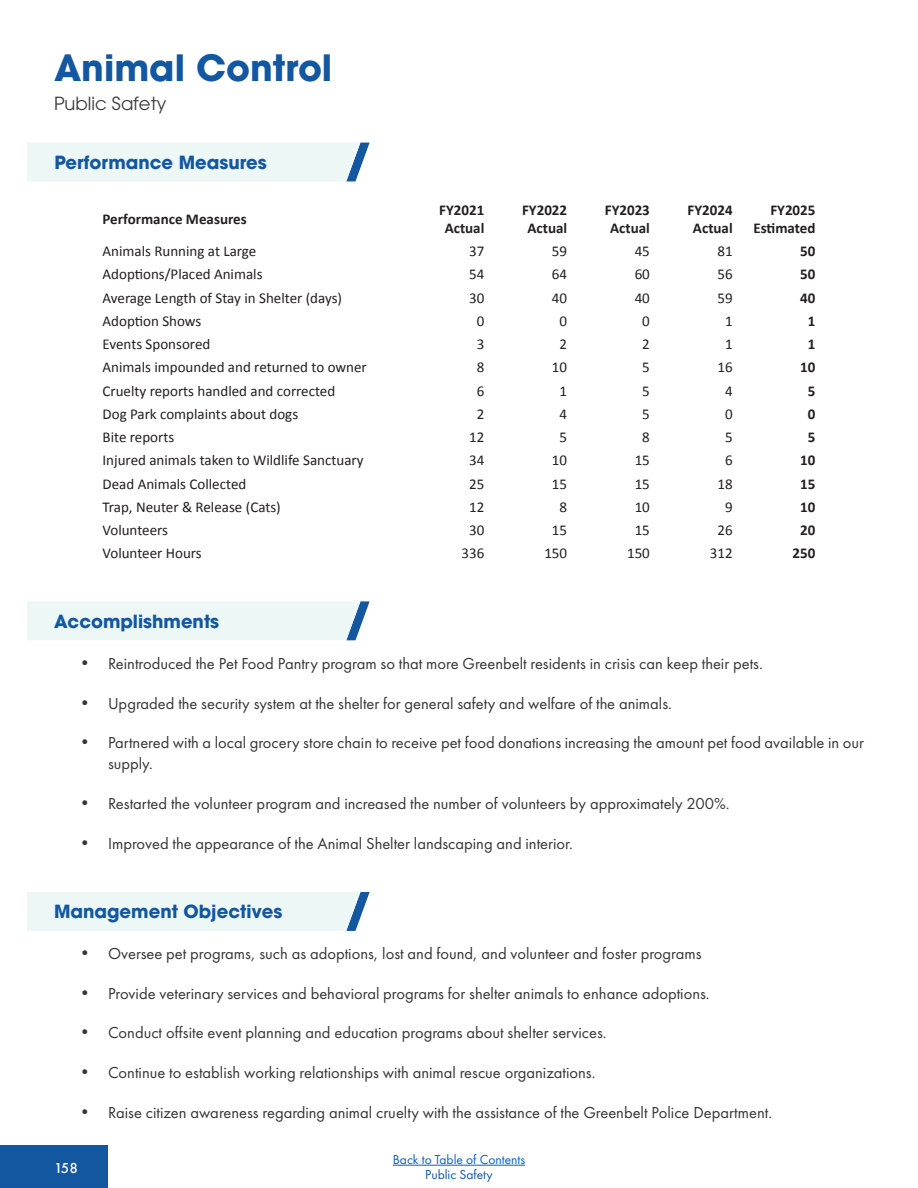
<style>
.page{position:relative;width:918px;height:1188px;background:#fff}
.page>*{position:absolute;margin:0;border:0;box-sizing:border-box;transform-origin:0 0}
.t1{font:700 36px "ITC Avant Garde Pro";color:#1357a0}
.t2{font:700 18px "ITC Avant Garde Pro";color:#1357a0}
.H1-Subtitle{font:18px "ITC Avant Garde Pro";color:#383839}
.t3{font:16.5px/21px "Futura PT";color:#363536}
.TableBody{font:15px "Calibri";color:#231f20}
.TableBody-2{font:700 15px/18px "Calibri";color:#231f20;text-align:center}
.ColumnHighlight{font:700 15px/18px "Calibri";color:#231f20;text-align:right}
.t4{font:500 15px "Futura PT";color:#fff}
.t5{font:13.5px "Futura PT";color:#0563c1}
.t6{font:13.5px "Futura PT";color:#1357a0}
</style>
<div class="page">
<div style="left:27px;top:143px;width:343px;height:38px;background:#ecf7f6"></div>
<div style="left:27px;top:601px;width:343px;height:39px;background:#ecf7f6"></div>
<div style="left:27px;top:892px;width:343px;height:39px;background:#ecf7f6"></div>
<div style="left:0;top:1146px;width:108px;height:42px;background:#1357a0"></div>
<hr style="left:393px;top:1165px;width:132px;height:1px;background:#0563c1">
<h1 class="t1" style="left:54px;top:43px;width:280px">Animal Control</h1>
<p class="H1-Subtitle" style="left:54px;top:92px;width:114px">Public Safety</p>
<h3 class="t2" style="left:54px;top:150px;width:214px">Performance Measures</h3>
<p class="TableBody-2" style="left:103px;top:209px;width:146px">Performance Measures</p>
<p class="TableBody-2" style="left:439px;top:200px;width:47px">FY2021<br>Actual</p>
<p class="TableBody-2" style="left:522px;top:200px;width:47px">FY2022<br>Actual</p>
<p class="TableBody-2" style="left:605px;top:200px;width:47px">FY2023<br>Actual</p>
<p class="TableBody-2" style="left:688px;top:200px;width:47px">FY2024<br>Actual</p>
<p class="ColumnHighlight" style="left:753px;top:200px;width:64px">FY2025<br>Estimated</p>
<p class="TableBody" style="left:103px;top:241px;width:155px">Animals Running at Large</p>
<p class="TableBody" style="left:469px;top:241px;width:17px">37</p>
<p class="TableBody" style="left:552px;top:241px;width:17px">59</p>
<p class="TableBody" style="left:635px;top:241px;width:17px">45</p>
<p class="TableBody" style="left:717px;top:241px;width:17px">81</p>
<p class="ColumnHighlight" style="left:800px;top:242px;width:17px">50</p>
<p class="TableBody" style="left:103px;top:264px;width:161px">Adoptions/Placed Animals</p>
<p class="TableBody" style="left:469px;top:264px;width:17px">54</p>
<p class="TableBody" style="left:552px;top:264px;width:17px">64</p>
<p class="TableBody" style="left:635px;top:264px;width:17px">60</p>
<p class="TableBody" style="left:717px;top:264px;width:17px">56</p>
<p class="ColumnHighlight" style="left:800px;top:265px;width:17px">50</p>
<p class="TableBody" style="left:103px;top:287px;width:241px">Average Length of Stay in Shelter (days)</p>
<p class="TableBody" style="left:469px;top:287px;width:17px">30</p>
<p class="TableBody" style="left:552px;top:287px;width:17px">40</p>
<p class="TableBody" style="left:635px;top:287px;width:17px">40</p>
<p class="TableBody" style="left:717px;top:287px;width:17px">59</p>
<p class="ColumnHighlight" style="left:800px;top:288px;width:17px">40</p>
<p class="TableBody" style="left:103px;top:310px;width:100px">Adoption Shows</p>
<p class="TableBody" style="left:477px;top:310px;width:9px">0</p>
<p class="TableBody" style="left:560px;top:310px;width:9px">0</p>
<p class="TableBody" style="left:642px;top:310px;width:9px">0</p>
<p class="TableBody" style="left:725px;top:310px;width:9px">1</p>
<p class="ColumnHighlight" style="left:808px;top:311px;width:9px">1</p>
<p class="TableBody" style="left:103px;top:334px;width:109px">Events Sponsored</p>
<p class="TableBody" style="left:477px;top:334px;width:9px">3</p>
<p class="TableBody" style="left:560px;top:334px;width:9px">2</p>
<p class="TableBody" style="left:642px;top:334px;width:9px">2</p>
<p class="TableBody" style="left:725px;top:334px;width:9px">1</p>
<p class="ColumnHighlight" style="left:808px;top:335px;width:9px">1</p>
<p class="TableBody" style="left:103px;top:357px;width:266px">Animals impounded and returned to owner</p>
<p class="TableBody" style="left:477px;top:357px;width:9px">8</p>
<p class="TableBody" style="left:552px;top:357px;width:17px">10</p>
<p class="TableBody" style="left:642px;top:357px;width:9px">5</p>
<p class="TableBody" style="left:717px;top:357px;width:17px">16</p>
<p class="ColumnHighlight" style="left:800px;top:358px;width:17px">10</p>
<p class="TableBody" style="left:103px;top:380px;width:234px">Cruelty reports handled and corrected</p>
<p class="TableBody" style="left:477px;top:380px;width:9px">6</p>
<p class="TableBody" style="left:560px;top:380px;width:9px">1</p>
<p class="TableBody" style="left:642px;top:380px;width:9px">5</p>
<p class="TableBody" style="left:725px;top:380px;width:9px">4</p>
<p class="ColumnHighlight" style="left:808px;top:381px;width:9px">5</p>
<p class="TableBody" style="left:103px;top:403px;width:197px">Dog Park complaints about dogs</p>
<p class="TableBody" style="left:477px;top:403px;width:9px">2</p>
<p class="TableBody" style="left:560px;top:403px;width:9px">4</p>
<p class="TableBody" style="left:642px;top:403px;width:9px">5</p>
<p class="TableBody" style="left:725px;top:403px;width:9px">0</p>
<p class="ColumnHighlight" style="left:808px;top:404px;width:9px">0</p>
<p class="TableBody" style="left:103px;top:427px;width:73px">Bite reports</p>
<p class="TableBody" style="left:469px;top:427px;width:17px">12</p>
<p class="TableBody" style="left:560px;top:427px;width:9px">5</p>
<p class="TableBody" style="left:642px;top:427px;width:9px">8</p>
<p class="TableBody" style="left:725px;top:427px;width:9px">5</p>
<p class="ColumnHighlight" style="left:808px;top:428px;width:9px">5</p>
<p class="TableBody" style="left:103px;top:450px;width:263px">Injured animals taken to Wildlife Sanctuary</p>
<p class="TableBody" style="left:469px;top:450px;width:17px">34</p>
<p class="TableBody" style="left:552px;top:450px;width:17px">10</p>
<p class="TableBody" style="left:635px;top:450px;width:17px">15</p>
<p class="TableBody" style="left:725px;top:450px;width:9px">6</p>
<p class="ColumnHighlight" style="left:800px;top:451px;width:17px">10</p>
<p class="TableBody" style="left:103px;top:473px;width:145px">Dead Animals Collected</p>
<p class="TableBody" style="left:469px;top:473px;width:17px">25</p>
<p class="TableBody" style="left:552px;top:473px;width:17px">15</p>
<p class="TableBody" style="left:635px;top:473px;width:17px">15</p>
<p class="TableBody" style="left:717px;top:473px;width:17px">18</p>
<p class="ColumnHighlight" style="left:800px;top:474px;width:17px">15</p>
<p class="TableBody" style="left:103px;top:496px;width:180px">Trap, Neuter &amp; Release (Cats)</p>
<p class="TableBody" style="left:469px;top:496px;width:17px">12</p>
<p class="TableBody" style="left:560px;top:496px;width:9px">8</p>
<p class="TableBody" style="left:635px;top:496px;width:17px">10</p>
<p class="TableBody" style="left:725px;top:496px;width:9px">9</p>
<p class="ColumnHighlight" style="left:800px;top:497px;width:17px">10</p>
<p class="TableBody" style="left:103px;top:520px;width:67px">Volunteers</p>
<p class="TableBody" style="left:469px;top:520px;width:17px">30</p>
<p class="TableBody" style="left:552px;top:520px;width:17px">15</p>
<p class="TableBody" style="left:635px;top:520px;width:17px">15</p>
<p class="TableBody" style="left:717px;top:520px;width:17px">26</p>
<p class="ColumnHighlight" style="left:800px;top:521px;width:17px">20</p>
<p class="TableBody" style="left:103px;top:543px;width:101px">Volunteer Hours</p>
<p class="TableBody" style="left:462px;top:543px;width:24px">336</p>
<p class="TableBody" style="left:544px;top:543px;width:24px">150</p>
<p class="TableBody" style="left:627px;top:543px;width:24px">150</p>
<p class="TableBody" style="left:710px;top:543px;width:24px">312</p>
<p class="ColumnHighlight" style="left:793px;top:544px;width:24px">250</p>
<h3 class="t2" style="left:54px;top:609px;width:167px">Accomplishments</h3>
<p class="t3" style="left:81px;top:653px;width:683px">• Reintroduced the Pet Food Pantry program so that more Greenbelt residents in crisis can keep their pets.</p>
<p class="t3" style="left:81px;top:692px;width:592px">• Upgraded the security system at the shelter for general safety and welfare of the animals.</p>
<p class="t3" style="left:108px;top:732px;width:758px;text-indent:-27px">• Partnered with a local grocery store chain to receive pet food donations increasing the amount pet food available in our supply.</p>
<p class="t3" style="left:81px;top:793px;width:650px">• Restarted the volunteer program and increased the number of volunteers by approximately 200%.</p>
<p class="t3" style="left:81px;top:833px;width:493px">• Improved the appearance of the Animal Shelter landscaping and interior.</p>
<h3 class="t2" style="left:54px;top:899px;width:230px">Management Objectives</h3>
<p class="t3" style="left:81px;top:943px;width:622px">• Oversee pet programs, such as adoptions, lost and found, and volunteer and foster programs</p>
<p class="t3" style="left:81px;top:983px;width:630px">• Provide veterinary services and behavioral programs for shelter animals to enhance adoptions.</p>
<p class="t3" style="left:81px;top:1022px;width:527px">• Conduct offsite event planning and education programs about shelter services.</p>
<p class="t3" style="left:81px;top:1062px;width:516px">• Continue to establish working relationships with animal rescue organizations.</p>
<p class="t3" style="left:81px;top:1102px;width:693px">• Raise citizen awareness regarding animal cruelty with the assistance of the Greenbelt Police Department.</p>
<p class="t4" style="left:54px;top:1159px;width:25px">158</p>
<p class="t5" style="left:393px;top:1151px;width:134px">Back to Table of Contents</p>
<p class="t6" style="left:425px;top:1167px;width:69px">Public Safety</p>
</div>
